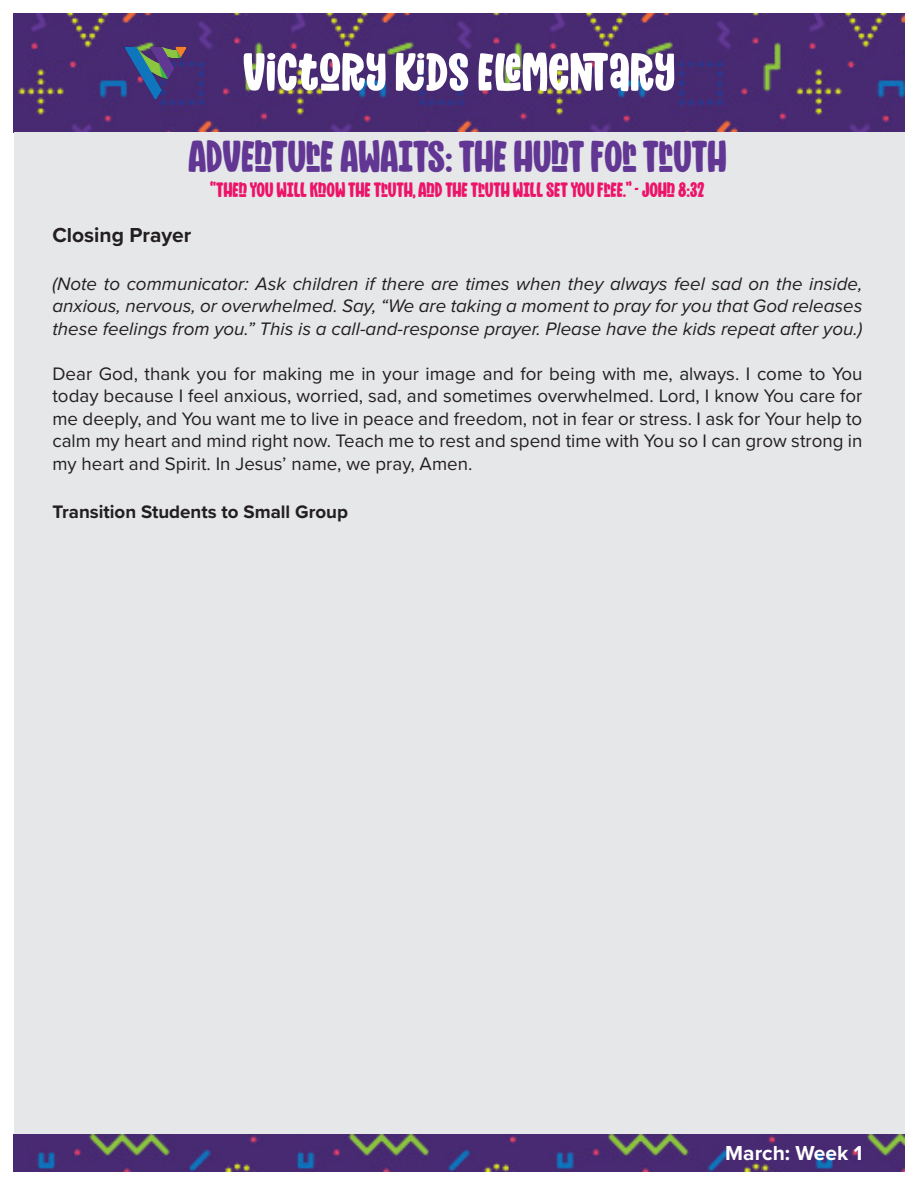
<style>
.page{position:relative;width:918px;height:1188px;background:#fff}
.page>*{position:absolute;margin:0;border:0;box-sizing:border-box;transform-origin:0 0}
.t1{font:54px "Mighty Mountain";color:#fff}
.t2{font:45px "Mighty Mountain";letter-spacing:-.01em;color:#623693}
.t3{font:21px "Mighty Mountain";letter-spacing:-.01em;color:#ed1369}
.t4{font:700 21px "Proxima Nova";color:#231f20}
.t5{font:700 21px "Proxima Nova";color:#fff}
.t6{font:18.75px/22.5px "Proxima Nova";color:#231f20;text-align:justify}
.t7{font:italic 18.75px/22.5px "Proxima Nova";color:#231f20;text-align:justify}
.t8{font:700 18.75px "Proxima Nova";color:#231f20}
</style>
<div class="page">
<img style="left:14px;top:14px;width:891px;height:119px">
<div style="left:14px;top:133px;width:890px;height:1009px;background:#e6e7e9"></div>
<img style="left:124px;top:40px;width:64px;height:64px">
<img style="left:14px;top:1134px;width:891px;height:37px">
<p class="t1" style="left:243px;top:35px;width:434px">VICTORY KIDS ELEMENTARY</p>
<p class="t2" style="left:188px;top:125px;width:540px">ADVENTURE AWAITS: THE HUNT FOR TRUTH</p>
<p class="t3" style="left:210px;top:175px;width:496px">“THEN YOU WILL KNOW THE TRUTH, AND THE TRUTH WILL SET YOU FREE.” - JOHN 8:32</p>
<p class="t4" style="left:52px;top:220px;width:140px">Closing Prayer</p>
<p class="t7" style="left:52px;top:273px;width:812px">(Note to communicator: Ask children if there are times when they always feel sad on the inside, anxious, nervous, or overwhelmed. Say, “We are taking a moment to pray for you that God releases these feelings from you.” This is a call-and-response prayer. Please have the kids repeat after you.)</p>
<p class="t6" style="left:52px;top:362px;width:812px">Dear God, thank you for making me in your image and for being with me, always. I come to You today because I feel anxious, worried, sad, and sometimes overwhelmed. Lord, I know You care for me deeply, and You want me to live in peace and freedom, not in fear or stress. I ask for Your help to calm my heart and mind right now. Teach me to rest and spend time with You so I can grow strong in my heart and Spirit. In Jesus’ name, we pray, Amen.</p>
<p class="t8" style="left:52px;top:497px;width:297px">Transition Students to Small Group</p>
<p class="t5" style="left:725px;top:1137px;width:139px">March: Week 1</p>
</div>
